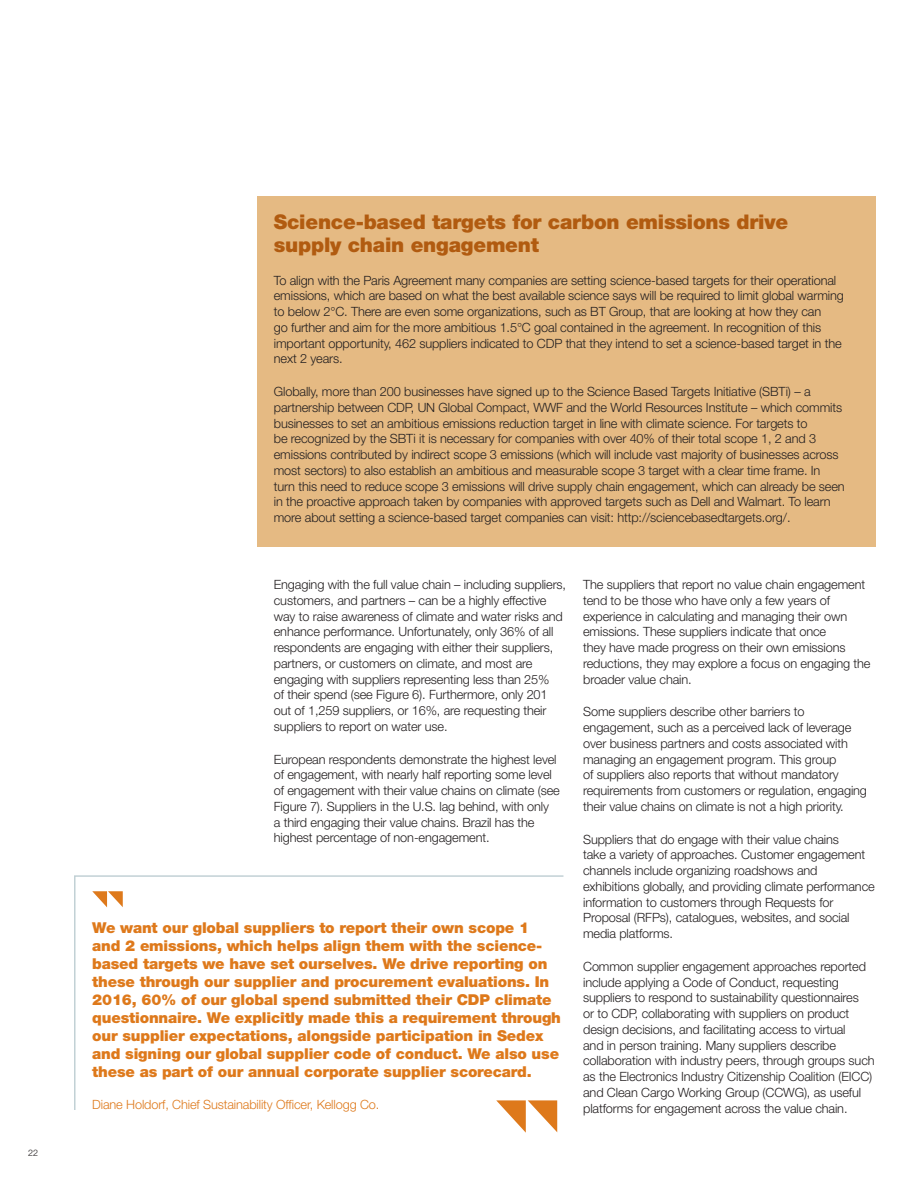
<style>
.page{position:relative;width:918px;height:1188px;background:#fff}
.page>*{position:absolute;margin:0;border:0;box-sizing:border-box;transform-origin:0 0}
.Body_Copy_8_5pt{font:900 20.25px/22.5px "Helvetica Neue LT Pro";letter-spacing:-.01em;color:#b15b10}
.t1{font:900 15px/18px "Helvetica Neue LT Pro";letter-spacing:-.01em;color:#de791b}
.Body_Copy_8_5pt-2{font:300 12.75px/15.8px "Helvetica Neue LT Pro";letter-spacing:-.01em;color:#231f20}
.Quote_author{font:300 12.75px "Helvetica Neue LT Pro";letter-spacing:-.01em;color:#de791b}
.t2{font:300 9px "Helvetica Neue LT Pro";color:#231f20}
</style>
<div class="page">
<div style="left:257px;top:196px;width:618px;height:351px;background:#e5ba83"></div>
<svg style="left:74px;top:875px;width:490px;height:237px"></svg>
<svg style="left:92px;top:891px;width:31px;height:16px"></svg>
<svg style="left:496px;top:1100px;width:61px;height:33px"></svg>
<p class="t2" style="left:28px;top:1148px;width:12px">22</p>
<p class="Body_Copy_8_5pt" style="left:274px;top:211px;width:516px">Science-based targets for carbon emissions drive supply chain engagement</p>
<p class="Body_Copy_8_5pt-2" style="left:274px;top:272px;width:572px">To align with the Paris Agreement many companies are setting science-based targets for their operational emissions, which are based on what the best available science says will be required to limit global warming to below 2°C. There are even some organizations, such as BT Group, that are looking at how they can<br>go further and aim for the more ambitious 1.5°C goal contained in the agreement. In recognition of this important opportunity, 462 suppliers indicated to CDP that they intend to set a science-based target in the next 2 years.</p>
<p class="Body_Copy_8_5pt-2" style="left:274px;top:383px;width:572px">Globally, more than 200 businesses have signed up to the Science Based Targets Initiative (SBTi) – a partnership between CDP, UN Global Compact, WWF and the World Resources Institute – which commits businesses to set an ambitious emissions reduction target in line with climate science. For targets to<br>be recognized by the SBTi it is necessary for companies with over 40% of their total scope 1, 2 and 3 emissions contributed by indirect scope 3 emissions (which will include vast majority of businesses across most sectors) to also establish an ambitious and measurable scope 3 target with a clear time frame. In turn this need to reduce scope 3 emissions will drive supply chain engagement, which can already be seen in the proactive approach taken by companies with approved targets such as Dell and Walmart. To learn more about setting a science-based target companies can visit: http://sciencebasedtargets.org/.</p>
<p class="Body_Copy_8_5pt-2" style="left:274px;top:577px;width:294px">Engaging with the full value chain – including suppliers, customers, and partners – can be a highly effective way to raise awareness of climate and water risks and enhance performance. Unfortunately, only 36% of all respondents are engaging with either their suppliers, partners, or customers on climate, and most are engaging with suppliers representing less than 25%<br>of their spend (see Figure 6). Furthermore, only 201 out of 1,259 suppliers, or 16%, are requesting their suppliers to report on water use.</p>
<p class="Body_Copy_8_5pt-2" style="left:274px;top:751px;width:287px">European respondents demonstrate the highest level of engagement, with nearly half reporting some level of engagement with their value chains on climate (see Figure 7). Suppliers in the U.S. lag behind, with only<br>a third engaging their value chains. Brazil has the highest percentage of non-engagement.</p>
<p class="t1" style="left:92px;top:919px;width:470px">We want our global suppliers to report their own scope 1 and 2 emissions, which helps align them with the science&shy;based targets we have set ourselves. We drive reporting on these through our supplier and procurement evaluations. In 2016, 60% of our global spend submitted their CDP climate questionnaire. We explicitly made this a requirement through our supplier expectations, alongside participation in Sedex and signing our global supplier code of conduct. We also use these as part of our annual corporate supplier scorecard.</p>
<p class="Quote_author" style="left:92px;top:1097px;width:289px">Diane Holdorf, Chief Sustainability Officer, Kellogg Co.</p>
<p class="Body_Copy_8_5pt-2" style="left:583px;top:577px;width:289px">The suppliers that report no value chain engagement tend to be those who have only a few years of experience in calculating and managing their own emissions. These suppliers indicate that once<br>they have made progress on their own emissions reductions, they may explore a focus on engaging the broader value chain.</p>
<p class="Body_Copy_8_5pt-2" style="left:583px;top:704px;width:285px">Some suppliers describe other barriers to engagement, such as a perceived lack of leverage over business partners and costs associated with managing an engagement program. This group<br>of suppliers also reports that without mandatory requirements from customers or regulation, engaging their value chains on climate is not a high priority.</p>
<p class="Body_Copy_8_5pt-2" style="left:583px;top:831px;width:293px">Suppliers that do engage with their value chains<br>take a variety of approaches. Customer engagement channels include organizing roadshows and exhibitions globally, and providing climate performance information to customers through Requests for Proposal (RFPs), catalogues, websites, and social media platforms.</p>
<p class="Body_Copy_8_5pt-2" style="left:583px;top:958px;width:293px">Common supplier engagement approaches reported include applying a Code of Conduct, requesting suppliers to respond to sustainability questionnaires<br>or to CDP, collaborating with suppliers on product design decisions, and facilitating access to virtual<br>and in person training. Many suppliers describe collaboration with industry peers, through groups such as the Electronics Industry Citizenship Coalition (EICC) and Clean Cargo Working Group (CCWG), as useful platforms for engagement across the value chain.</p>
</div>
